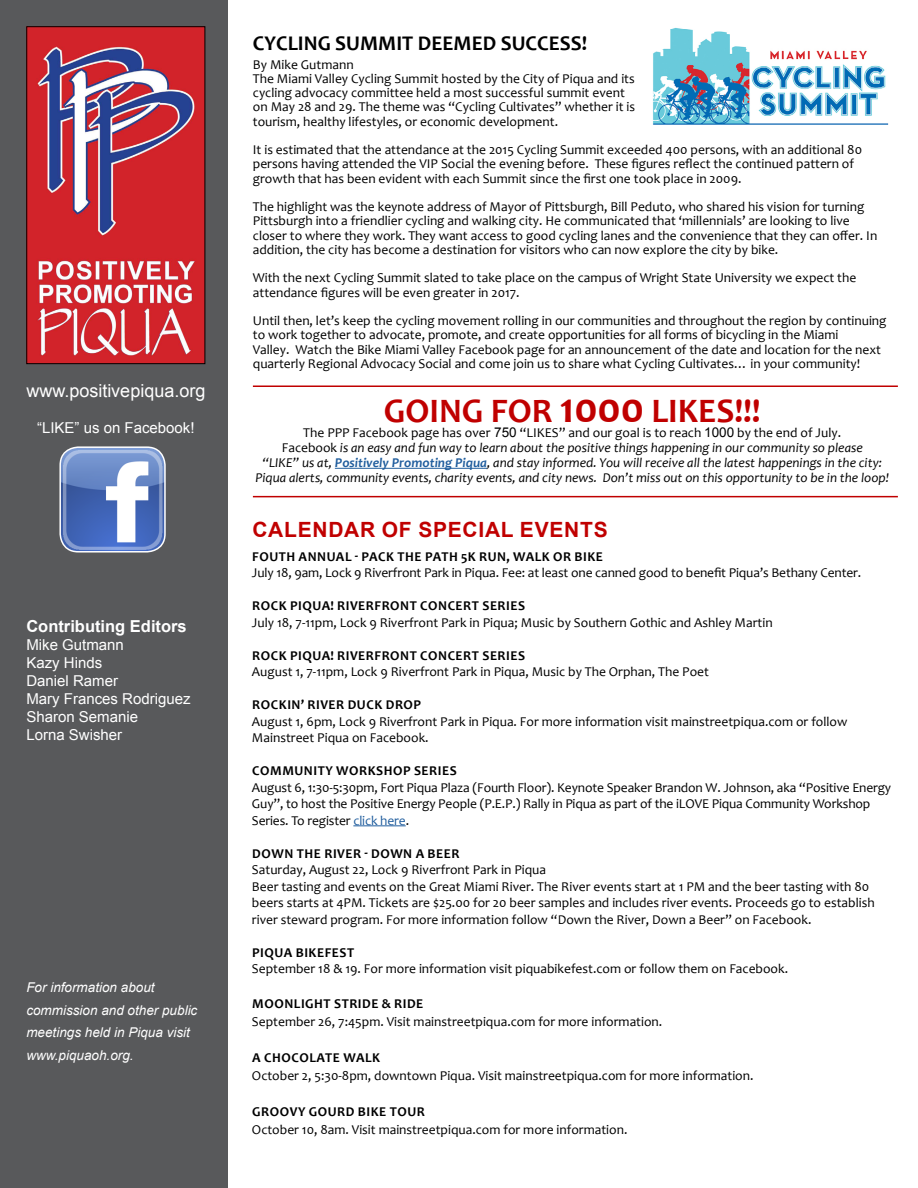
<style>
.page{position:relative;width:918px;height:1188px;background:#fff}
.page>*{position:absolute;margin:0;border:0;box-sizing:border-box;transform-origin:0 0}
.t1{font:700 34.5px "Candara";color:#c00000}
.t2{font:700 21px "Candara";color:#000}
.t3{font:700 21px "Arial";letter-spacing:.035em;color:#c00000}
.t4{font:18px "Arial";color:#fff}
.t5{font:700 16.5px "Arial";color:#fff}
.t6{font:15px/18px "Arial";color:#fff}
.t7{font:13.5px/14.2px "Candara";color:#000}
.t8{font:italic 13.5px/15px "Candara";color:#000;text-align:center}
.t9{font:700 13.5px "Candara";letter-spacing:.04em;color:#000}
.t10{font:italic 13.5px/22.5px "Arial";color:#fff}
.s1{font-size:43.5px}
.s2{font-style:normal}
.s3{font-family:"Arial";font-style:normal}
.s4{font-weight:700;color:#215e9e}
.s5{color:#215e9e}
</style>
<div class="page">
<div style="left:0;top:0;width:228px;height:1188px;background:#58595b"></div>
<img style="left:28px;top:28px;width:175px;height:334px">
<div style="left:26px;top:26px;width:179px;height:338px;border:1px solid #000"></div>
<hr style="left:353px;top:826px;width:53px;height:1px;background:#215e9e">
<hr style="left:253px;top:496px;width:645px;height:1px;background:#c00000">
<img style="left:62px;top:449px;width:101px;height:101px">
<div style="left:59px;top:446px;width:107px;height:107px;border:2px solid #fff;border-radius:18px"></div>
<hr style="left:253px;top:386px;width:645px;height:1px;background:#c00000">
<hr style="left:335px;top:468px;width:152px;height:1px;background:#215e9e">
<img style="left:653px;top:27px;width:236px;height:97px">
<h3 class="t4" style="left:26px;top:379px;width:181px">www.positivepiqua.org</h3>
<p class="t6" style="left:37px;top:419px;width:159px">“LIKE” us on Facebook!</p>
<p class="t5" style="left:26px;top:615px;width:162px">Contributing Editors</p>
<p class="t6" style="left:26px;top:636px;width:166px">Mike Gutmann<br>Kazy Hinds<br>Daniel Ramer<br>Mary Frances Rodriguez<br>Sharon Semanie<br>Lorna Swisher</p>
<p class="t10" style="left:26px;top:976px;width:173px">For information about commission and other public meetings held in Piqua visit www.piquaoh.org.</p>
<h2 class="t2" style="left:253px;top:30px;width:336px">CYCLING SUMMIT DEEMED SUCCESS!</h2>
<p class="t7" style="left:253px;top:57px;width:384px">By Mike Gutmann<br>The Miami Valley Cycling Summit hosted by the City of Piqua and its cycling advocacy committee held a most successful summit event on May 28 and 29. The theme was “Cycling Cultivates” whether it is tourism, healthy lifestyles, or economic development.</p>
<p class="t7" style="left:253px;top:142px;width:611px">It is estimated that the attendance at the 2015 Cycling Summit exceeded 400 persons, with an additional 80 persons having attended the VIP Social the evening before. These figures reflect the continued pattern of growth that has been evident with each Summit since the first one took place in 2009.</p>
<p class="t7" style="left:253px;top:199px;width:626px">The highlight was the keynote address of Mayor of Pittsburgh, Bill Peduto, who shared his vision for turning Pittsburgh into a friendlier cycling and walking city. He communicated that ‘millennials’ are looking to live closer to where they work. They want access to good cycling lanes and the convenience that they can offer. In addition, the city has become a destination for visitors who can now explore the city by bike.</p>
<p class="t7" style="left:253px;top:271px;width:605px">With the next Cycling Summit slated to take place on the campus of Wright State University we expect the attendance figures will be even greater in 2017.</p>
<p class="t7" style="left:253px;top:313px;width:635px">Until then, let’s keep the cycling movement rolling in our communities and throughout the region by continuing to work together to advocate, promote, and create opportunities for all forms of bicycling in the Miami<br>Valley. Watch the Bike Miami Valley Facebook page for an announcement of the date and location for the next quarterly Regional Advocacy Social and come join us to share what Cycling Cultivates… in your community!</p>
<h1 class="t1" style="left:384px;top:390px;width:378px">GOING FOR <span class="s1">1000</span> LIKES!!!</h1>
<p class="t8" style="left:255px;top:425px;width:635px"><span class="s2">The PPP Facebook page has over</span> <span class="s3">750</span> <span class="s2">“LIKES” and our goal is to reach</span> <span class="s3">1000</span> <span class="s2">by the end of July.<br>Facebook</span> is an easy and fun way to learn about the positive things happening in our community so please<br>“LIKE” us at, <span class="s4">Positively Promoting Piqua</span>, and stay informed. You will receive all the latest happenings in the city:<br>Piqua alerts, community events, charity events, and city news. Don’t miss out on this opportunity to be in the loop!</p>
<h2 class="t3" style="left:252px;top:515px;width:357px">CALENDAR OF SPECIAL EVENTS</h2>
<p class="t9" style="left:252px;top:548px;width:352px">FOUTH ANNUAL - PACK THE PATH 5K RUN, WALK OR BIKE</p>
<p class="t7" style="left:252px;top:566px;width:611px">July 18, 9am, Lock 9 Riverfront Park in Piqua. Fee: at least one canned good to benefit Piqua’s Bethany Center.</p>
<p class="t9" style="left:252px;top:598px;width:274px">ROCK PIQUA! RIVERFRONT CONCERT SERIES</p>
<p class="t7" style="left:252px;top:615px;width:522px">July 18, 7-11pm, Lock 9 Riverfront Park in Piqua; Music by Southern Gothic and Ashley Martin</p>
<p class="t9" style="left:252px;top:647px;width:274px">ROCK PIQUA! RIVERFRONT CONCERT SERIES</p>
<p class="t7" style="left:252px;top:665px;width:459px">August 1, 7-11pm, Lock 9 Riverfront Park in Piqua, Music by The Orphan, The Poet</p>
<p class="t9" style="left:252px;top:697px;width:170px">ROCKIN’ RIVER DUCK DROP</p>
<p class="t7" style="left:252px;top:713px;width:597px;line-height:16.5px">August 1, 6pm, Lock 9 Riverfront Park in Piqua. For more information visit mainstreetpiqua.com or follow<br>Mainstreet Piqua on Facebook.</p>
<p class="t9" style="left:252px;top:763px;width:206px">COMMUNITY WORKSHOP SERIES</p>
<p class="t7" style="left:252px;top:779px;width:641px;line-height:16.5px">August 6, 1:30-5:30pm, Fort Piqua Plaza (Fourth Floor). Keynote Speaker Brandon W. Johnson, aka “Positive Energy<br>Guy”, to host the Positive Energy People (P.E.P.) Rally in Piqua as part of the iLOVE Piqua Community Workshop<br>Series. To register <span class="s5">click here</span>.</p>
<p class="t9" style="left:252px;top:845px;width:209px">DOWN THE RIVER - DOWN A BEER</p>
<p class="t7" style="left:252px;top:862px;width:624px;line-height:16.5px">Saturday, August 22, Lock 9 Riverfront Park in Piqua<br>Beer tasting and events on the Great Miami River. The River events start at 1 PM and the beer tasting with 80 beers starts at 4PM. Tickets are $25.00 for 20 beer samples and includes river events. Proceeds go to establish river steward program. For more information follow “Down the River, Down a Beer” on Facebook.</p>
<p class="t9" style="left:252px;top:944px;width:103px">PIQUA BIKEFEST</p>
<p class="t7" style="left:252px;top:962px;width:538px">September 18 &amp; 19. For more information visit piquabikefest.com or follow them on Facebook.</p>
<p class="t9" style="left:252px;top:995px;width:173px">MOONLIGHT STRIDE &amp; RIDE</p>
<p class="t7" style="left:252px;top:1014px;width:412px">September 26, 7:45pm. Visit mainstreetpiqua.com for more information.</p>
<p class="t9" style="left:252px;top:1049px;width:129px">A CHOCOLATE WALK</p>
<p class="t7" style="left:252px;top:1068px;width:503px">October 2, 5:30-8pm, downtown Piqua. Visit mainstreetpiqua.com for more information.</p>
<p class="t9" style="left:252px;top:1103px;width:174px">GROOVY GOURD BIKE TOUR</p>
<p class="t7" style="left:252px;top:1122px;width:377px">October 10, 8am. Visit mainstreetpiqua.com for more information.</p>
</div>
